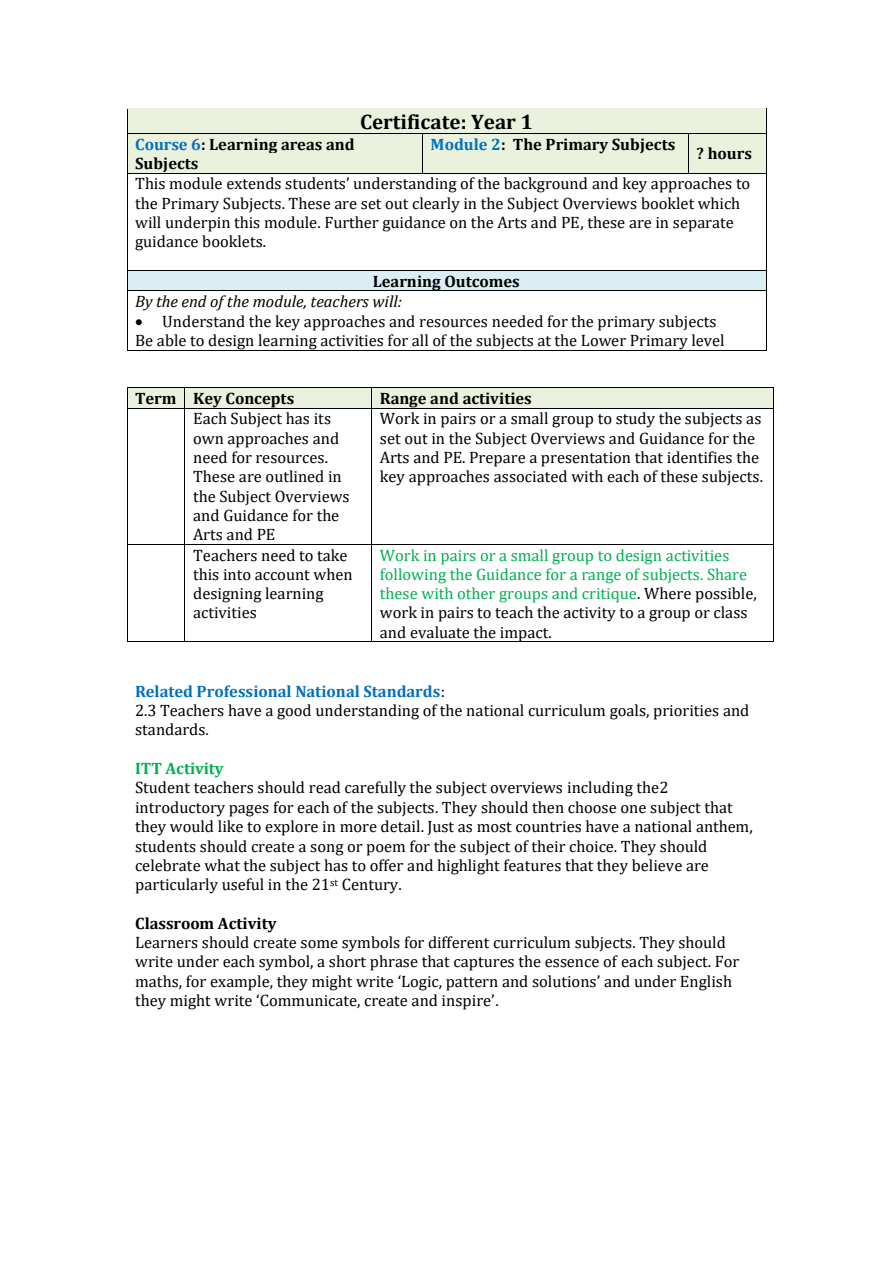
<style>
.page{position:relative;width:893px;height:1263px;background:#fff}
.page>*{position:absolute;margin:0;border:0;box-sizing:border-box;transform-origin:0 0}
.t1{font:700 21px "Cambria";color:#000}
.t2{font:16.5px/19.4px "Cambria";color:#000}
.t3{font:16.5px/19.4px "Cambria";color:#00b050}
.t4{font:700 16.5px/19.5px "Cambria";letter-spacing:-.005em;color:#000}
.t5{font:italic 16.5px "Cambria";color:#000}
.t6{font:700 16.5px "Cambria";color:#00b050}
.s1{color:#0070c0}
.s2{color:#000}
.s3{font-weight:700;color:#0070c0}
</style>
<div class="page">
<div style="left:127px;top:109px;width:639px;height:25px;background:#eaf1dd"></div>
<hr style="left:127px;top:108px;width:639px;height:1px;background:#000">
<div style="left:127px;top:134px;width:295px;height:39px;background:#eaf1dd"></div>
<div style="left:423px;top:134px;width:265px;height:39px;background:#eaf1dd"></div>
<div style="left:688px;top:134px;width:78px;height:39px;background:#eaf1dd"></div>
<svg style="left:127px;top:108px;width:1px;height:26px"></svg>
<svg style="left:766px;top:108px;width:1px;height:26px"></svg>
<hr style="left:127px;top:134px;width:1px;height:39px;background:#000">
<hr style="left:422px;top:134px;width:1px;height:39px;background:#000">
<hr style="left:688px;top:134px;width:1px;height:39px;background:#000">
<hr style="left:766px;top:134px;width:1px;height:39px;background:#000">
<hr style="left:127px;top:173px;width:295px;height:1px;background:#000">
<hr style="left:423px;top:173px;width:265px;height:1px;background:#000">
<hr style="left:688px;top:173px;width:78px;height:1px;background:#000">
<hr style="left:127px;top:174px;width:1px;height:96px;background:#000">
<hr style="left:766px;top:174px;width:1px;height:96px;background:#000">
<div style="left:127px;top:271px;width:639px;height:19px;background:#daeef3"></div>
<hr style="left:127px;top:270px;width:639px;height:1px;background:#000">
<svg style="left:127px;top:271px;width:1px;height:19px"></svg>
<hr style="left:127px;top:290px;width:639px;height:1px;background:#000">
<svg style="left:766px;top:270px;width:1px;height:21px"></svg>
<hr style="left:127px;top:291px;width:1px;height:59px;background:#000">
<hr style="left:127px;top:350px;width:639px;height:1px;background:#000">
<hr style="left:766px;top:291px;width:1px;height:59px;background:#000">
<div style="left:127px;top:389px;width:58px;height:19px;background:#eaf1dd"></div>
<div style="left:185px;top:389px;width:186px;height:19px;background:#eaf1dd"></div>
<div style="left:372px;top:389px;width:401px;height:19px;background:#eaf1dd"></div>
<hr style="left:127px;top:388px;width:58px;height:1px;background:#eaf1dd">
<hr style="left:185px;top:388px;width:186px;height:1px;background:#eaf1dd">
<hr style="left:372px;top:388px;width:401px;height:1px;background:#eaf1dd">
<svg style="left:127px;top:388px;width:1px;height:20px"></svg>
<hr style="left:127px;top:408px;width:58px;height:1px;background:#000">
<hr style="left:185px;top:408px;width:186px;height:1px;background:#000">
<svg style="left:371px;top:388px;width:1px;height:21px"></svg>
<hr style="left:372px;top:408px;width:401px;height:1px;background:#000">
<svg style="left:773px;top:388px;width:1px;height:21px"></svg>
<hr style="left:127px;top:409px;width:1px;height:135px;background:#000">
<hr style="left:185px;top:409px;width:1px;height:135px;background:#000">
<hr style="left:371px;top:409px;width:1px;height:135px;background:#000">
<hr style="left:773px;top:409px;width:1px;height:135px;background:#000">
<hr style="left:127px;top:544px;width:58px;height:1px;background:#000">
<hr style="left:185px;top:544px;width:186px;height:1px;background:#000">
<hr style="left:372px;top:544px;width:401px;height:1px;background:#000">
<hr style="left:127px;top:545px;width:1px;height:97px;background:#000">
<hr style="left:127px;top:642px;width:58px;height:1px;background:#000">
<hr style="left:185px;top:545px;width:1px;height:97px;background:#000">
<hr style="left:185px;top:642px;width:186px;height:1px;background:#000">
<hr style="left:371px;top:545px;width:1px;height:97px;background:#000">
<hr style="left:372px;top:642px;width:401px;height:1px;background:#000">
<hr style="left:773px;top:545px;width:1px;height:97px;background:#000">
<p class="t1" style="left:360px;top:109px;width:174px">Certificate: Year 1</p>
<p class="t4" style="left:135px;top:134px;width:221px"><span class="s1">Course 6</span>: Learning areas and<br>Subjects</p>
<p class="t4" style="left:430px;top:134px;width:246px"><span class="s1">Module 2</span>: The Primary Subjects</p>
<p class="t4" style="left:696px;top:144px;width:57px">? hours</p>
<p class="t2" style="left:135px;top:174px;width:616px">This module extends students’ understanding of the background and key approaches to the Primary Subjects. These are set out clearly in the Subject Overviews booklet which will underpin this module. Further guidance on the Arts and PE, these are in separate guidance booklets.</p>
<p class="t4" style="left:373px;top:271px;width:148px">Learning Outcomes</p>
<p class="t5" style="left:135px;top:291px;width:268px">By the end of the module, teachers will:</p>
<p class="t2" style="left:135px;top:311px;width:591px">• Understand the key approaches and resources needed for the primary subjects<br>Be able to design learning activities for all of the subjects at the Lower Primary level</p>
<p class="t4" style="left:135px;top:388px;width:161px">Term Key Concepts</p>
<p class="t4" style="left:380px;top:388px;width:153px">Range and activities</p>
<p class="t2" style="left:193px;top:409px;width:158px">Each Subject has its own approaches and need for resources.<br>These are outlined in the Subject Overviews and Guidance for the<br>Arts and PE</p>
<p class="t2" style="left:380px;top:409px;width:384px">Work in pairs or a small group to study the subjects as set out in the Subject Overviews and Guidance for the Arts and PE. Prepare a presentation that identifies the key approaches associated with each of these subjects.</p>
<p class="t2" style="left:193px;top:545px;width:161px">Teachers need to take this into account when designing learning activities</p>
<p class="t3" style="left:380px;top:545px;width:378px">Work in pairs or a small group to design activities following the Guidance for a range of subjects. Share these with other groups and critique<span class="s2">. Where possible, work in pairs to teach the activity to a group or class and evaluate the impact.</span></p>
<p class="t2" style="left:135px;top:681px;width:615px"><span class="s3">Related Professional National Standards</span>:<br>2.3 Teachers have a good understanding of the national curriculum goals, priorities and standards.</p>
<p class="t6" style="left:135px;top:759px;width:90px">ITT Activity</p>
<p class="t2" style="left:135px;top:778px;width:619px">Student teachers should read carefully the subject overviews including the2 introductory pages for each of the subjects. They should then choose one subject that they would like to explore in more detail. Just as most countries have a national anthem, students should create a song or poem for the subject of their choice. They should celebrate what the subject has to offer and highlight features that they believe are particularly useful in the 21<sup>st</sup> Century.</p>
<p class="t4" style="left:135px;top:913px;width:143px">Classroom Activity</p>
<p class="t2" style="left:135px;top:933px;width:605px">Learners should create some symbols for different curriculum subjects. They should write under each symbol, a short phrase that captures the essence of each subject. For maths, for example, they might write ‘Logic, pattern and solutions’ and under English they might write ‘Communicate, create and inspire’.</p>
</div>
